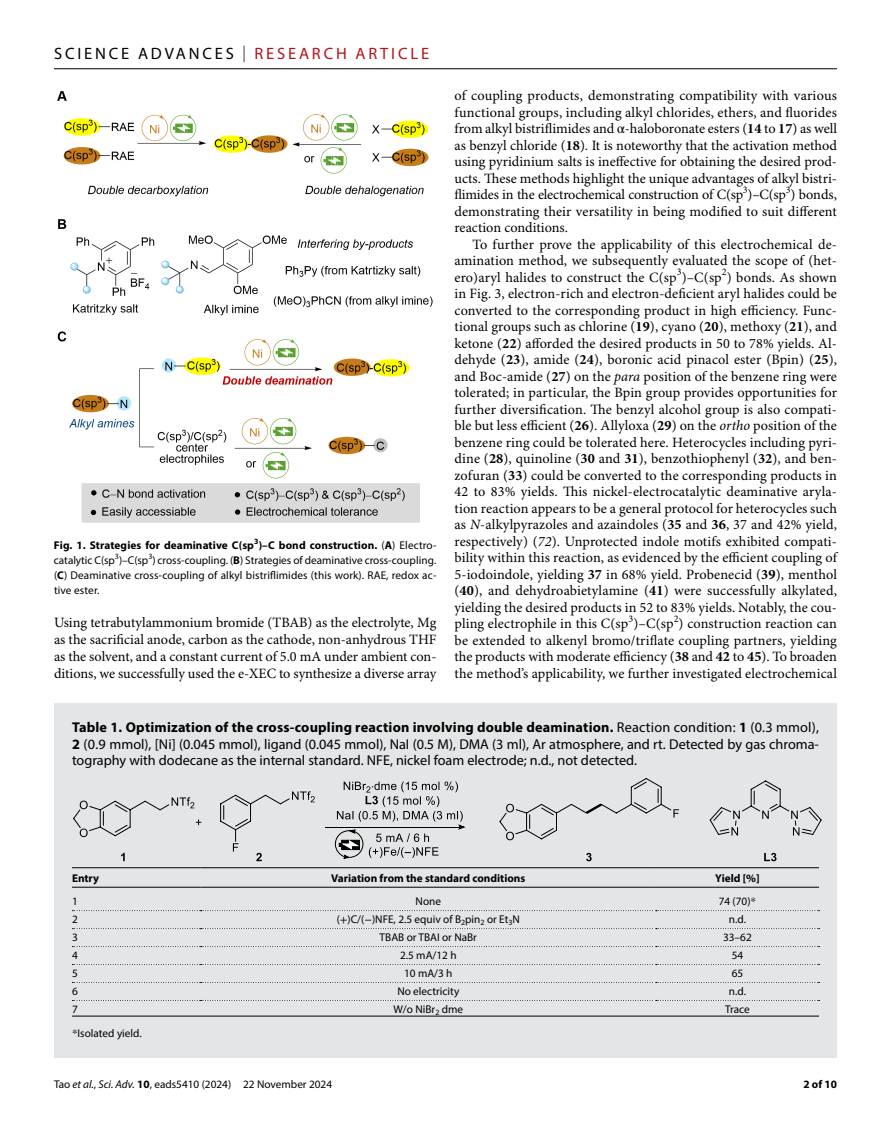
<style>
.page{position:relative;width:891px;height:1134px;background:#fff}
.page>*{position:absolute;margin:0;border:0;box-sizing:border-box;transform-origin:0 0}
.t1{font:16.5px "Myriad Pro";letter-spacing:.17em;color:#000}
.t2{font:14.25px/16.5px "Minion Pro";letter-spacing:.005em;color:#000;text-align:justify}
.t3{font:14.25px/16.5px "Myriad Pro";color:#000;text-align:justify}
.t4{font:11.25px/15px "Myriad Pro";color:#000;text-align:justify}
.t5{font:700 11.25px "Myriad Pro";color:#000}
.s1{font-weight:300}
.s2{color:#b5121b}
.s3{font-weight:700}
.s4{font-family:"STIX"}
.s5{font-style:italic}
</style>
<div class="page">
<hr style="left:54px;top:68px;width:783px;height:1px;background:#000">
<img style="left:57px;top:91px;width:376px;height:432px">
<div style="left:54px;top:703px;width:783px;height:355px;background:#e4e5e6"></div>
<hr style="left:72px;top:1016px;width:747px;height:1px;background:#000">
<hr style="left:72px;top:887px;width:129px;height:1px;background:#000">
<hr style="left:201px;top:887px;width:455px;height:1px;background:#000">
<hr style="left:656px;top:887px;width:163px;height:1px;background:#000">
<svg style="left:72px;top:910px;width:748px;height:1px"></svg>
<svg style="left:72px;top:928px;width:748px;height:1px"></svg>
<svg style="left:72px;top:946px;width:748px;height:1px"></svg>
<svg style="left:72px;top:964px;width:748px;height:1px"></svg>
<svg style="left:72px;top:982px;width:748px;height:1px"></svg>
<svg style="left:72px;top:1000px;width:748px;height:1px"></svg>
<hr style="left:72px;top:867px;width:129px;height:1px;background:#000">
<hr style="left:201px;top:867px;width:455px;height:1px;background:#000">
<hr style="left:656px;top:867px;width:163px;height:1px;background:#000">
<svg style="left:73px;top:797px;width:128px;height:40px"></svg>
<svg style="left:121px;top:853px;width:4px;height:8px"></svg>
<svg style="left:220px;top:778px;width:459px;height:83px"></svg>
<svg style="left:709px;top:780px;width:113px;height:56px"></svg>
<svg style="left:764px;top:853px;width:13px;height:8px"></svg>
<p class="t1" style="left:54px;top:44px;width:376px">Scien ce Advan ces <span class="s1">|</span> <span class="s2">Resear ch Art icle</span></p>
<p class="t4" style="left:54px;top:538px;width:384px"><span class="s3">Fig. 1. Strategies for deaminative C(sp</span><sup>3</sup><span class="s3">)–C bond construction.</span> (<span class="s3">A</span>) Electro&shy;catalytic C(sp<sup>3</sup>)–C(sp<sup>3</sup>) cross-coupling. (<span class="s3">B</span>) Strategies of deaminative cross-coupling. (<span class="s3">C</span>) Deaminative cross-coupling of alkyl bistriflimides (this work). RAE, redox ac&shy;tive ester.</p>
<p class="t2" style="left:54px;top:615px;width:384px">Using tetrabutylammonium bromide (TBAB) as the electrolyte, Mg as the sacrificial anode, carbon as the cathode, non-anhydrous THF as the solvent, and a constant current of 5.0 mA under ambient con&shy;ditions, we successfully used the e-XEC to synthesize a diverse array</p>
<p class="t2" style="left:454px;top:88px;width:384px">of coupling products, demonstrating compatibility with various functional groups, including alkyl chlorides, ethers, and fluorides from alkyl bistriflimides and <span class="s4">α</span>-haloboronate esters (<span class="s3">14</span> to <span class="s3">17</span>) as well as benzyl chloride (<span class="s3">18</span>). It is noteworthy that the activation method using pyridinium salts is ineffective for obtaining the desired prod&shy;ucts. These methods highlight the unique advantages of alkyl bistri&shy;flimides in the electrochemical construction of C(sp<sup>3</sup>)–C(sp<sup>3</sup>) bonds, demonstrating their versatility in being modified to suit different reaction conditions.</p>
<p class="t2" style="left:454px;top:237px;width:384px;text-indent:18px">To further prove the applicability of this electrochemical de&shy;amination method, we subsequently evaluated the scope of (het&shy;ero)aryl halides to construct the C(sp<sup>3</sup>)–C(sp<sup>2</sup>) bonds. As shown in Fig. 3, electron-rich and electron-deficient aryl halides could be converted to the corresponding product in high efficiency. Func&shy;tional groups such as chlorine (<span class="s3">19</span>), cyano (<span class="s3">20</span>), methoxy (<span class="s3">21</span>), and ketone (<span class="s3">22</span>) afforded the desired products in 50 to 78% yields. Al&shy;dehyde (<span class="s3">23</span>), amide (<span class="s3">24</span>), boronic acid pinacol ester (Bpin) (<span class="s3">25</span>), and Boc-amide (<span class="s3">27</span>) on the <span class="s5">para</span> position of the benzene ring were tolerated; in particular, the Bpin group provides opportunities for further diversification. The benzyl alcohol group is also compati&shy;ble but less efficient (<span class="s3">26</span>). Allyloxa (<span class="s3">29</span>) on the <span class="s5">ortho</span> position of the benzene ring could be tolerated here. Heterocycles including pyri&shy;dine (<span class="s3">28</span>), quinoline (<span class="s3">30</span> and <span class="s3">31</span>), benzothiophenyl (<span class="s3">32</span>), and ben&shy;zofuran (<span class="s3">33</span>) could be converted to the corresponding products in 42 to 83% yields. This nickel-electrocatalytic deaminative aryla&shy;tion reaction appears to be a general protocol for heterocycles such as <span class="s5">N</span>-alkylpyrazoles and azaindoles (<span class="s3">35</span> and <span class="s3">36</span>, 37 and 42% yield, respectively) (<span class="s5">72</span>). Unprotected indole motifs exhibited compati&shy;bility within this reaction, as evidenced by the efficient coupling of 5-iodoindole, yielding <span class="s3">37</span> in 68% yield. Probenecid (<span class="s3">39</span>), menthol (<span class="s3">40</span>), and dehydroabietylamine (<span class="s3">41</span>) were successfully alkylated, yielding the desired products in 52 to 83% yields. Notably, the cou&shy;pling electrophile in this C(sp<sup>3</sup>)–C(sp<sup>2</sup>) construction reaction can be extended to alkenyl bromo/triflate coupling partners, yielding the products with moderate efficiency (<span class="s3">38</span> and <span class="s3">42</span> to <span class="s3">45</span>). To broaden the method’s applicability, we further investigated electrochemical</p>
<p class="t3" style="left:72px;top:719px;width:748px"><span class="s3">Table 1. Optimization of the cross-coupling reaction involving double deamination.</span> Reaction condition: <span class="s3">1</span> (0.3 mmol), <span class="s3">2</span> (0.9 mmol), [Ni] (0.045 mmol), ligand (0.045 mmol), NaI (0.5 M), DMA (3 ml), Ar atmosphere, and rt. Detected by gas chroma&shy;tography with dodecane as the internal standard. NFE, nickel foam electrode; n.d., not detected.</p>
<p class="t5" style="left:72px;top:871px;width:29px">Entry</p>
<p class="t5" style="left:331px;top:871px;width:196px">Variation from the standard conditions</p>
<p class="t5" style="left:715px;top:871px;width:46px">Yield [%]</p>
<p class="t4" style="left:72px;top:894px;width:7px">1</p>
<p class="t4" style="left:416px;top:894px;width:27px">None</p>
<p class="t4" style="left:719px;top:894px;width:39px">74 (70)<span class="s4">*</span></p>
<p class="t4" style="left:72px;top:912px;width:7px">2</p>
<p class="t4" style="left:337px;top:912px;width:185px">(<span class="s4">+</span>)C/(<span class="s4">−</span>)NFE, 2.5 equiv of B<sub>2</sub>pin<sub>2</sub> or Et<sub>3</sub>N</p>
<p class="t4" style="left:729px;top:912px;width:19px">n.d.</p>
<p class="t4" style="left:72px;top:930px;width:7px">3</p>
<p class="t4" style="left:380px;top:930px;width:99px">TBAB or TBAI or NaBr</p>
<p class="t4" style="left:723px;top:930px;width:30px">33–62</p>
<p class="t4" style="left:72px;top:948px;width:7px">4</p>
<p class="t4" style="left:400px;top:948px;width:58px">2.5 mA/12 h</p>
<p class="t4" style="left:732px;top:948px;width:13px">54</p>
<p class="t4" style="left:72px;top:966px;width:7px">5</p>
<p class="t4" style="left:404px;top:966px;width:50px">10 mA/3 h</p>
<p class="t4" style="left:732px;top:966px;width:13px">65</p>
<p class="t4" style="left:72px;top:984px;width:7px">6</p>
<p class="t4" style="left:397px;top:984px;width:63px">No electricity</p>
<p class="t4" style="left:729px;top:984px;width:19px">n.d.</p>
<p class="t4" style="left:72px;top:1002px;width:7px">7</p>
<p class="t4" style="left:393px;top:1002px;width:71px">W/o NiBr<sub>2</sub> dme</p>
<p class="t4" style="left:725px;top:1002px;width:26px">Trace</p>
<p class="t4" style="left:72px;top:1026px;width:71px"><span class="s4">*</span>Isolated yield.</p>
<p class="t4" style="left:54px;top:1076px;width:280px">Tao <span class="s5">et al.</span>, <span class="s5">Sci. Adv.</span> <span class="s3">10</span>, eads5410 (2024) 22 November 2024</p>
<p class="t5" style="left:803px;top:1076px;width:35px">2 of 10</p>
</div>
